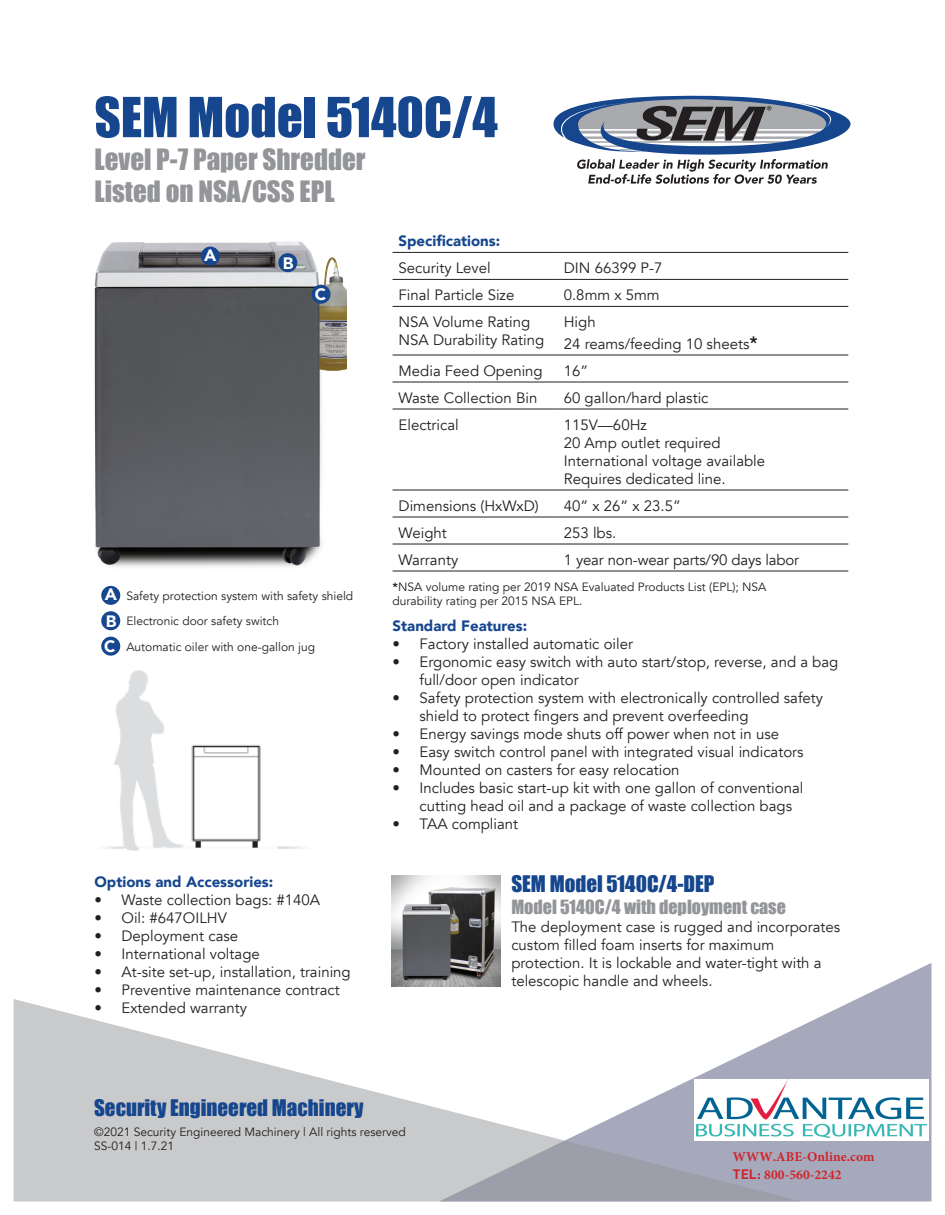
<style>
.page{position:relative;width:945px;height:1215px;background:#fff}
.page>*{position:absolute;margin:0;border:0;box-sizing:border-box;transform-origin:0 0}
.t1{font:51px "Impact";color:#16468d}
.t2{font:27px/32.4px "Impact";color:#939598}
.t3{font:21px "Impact";color:#16468d}
.t4{font:18px "Impact";color:#939598}
.t5{font:900 16.5px/26px "Avenir";color:#fff;text-align:justify}
.t6{font:15px/18px "Avenir";color:#231f20}
.t7{font:900 15px "Avenir";color:#16468d}
.t8{font:700 13.5px/17.5px "Minion Pro";letter-spacing:.005em;color:#d1232a}
.t9{font:12px/25.5px "Avenir";color:#231f20}
.s1{font-weight:800;font-size:18px}
.s2{font-weight:800}
.s3{font-family:"DIN"}
</style>
<div class="page">
<img style="left:94px;top:241px;width:253px;height:326px">
<div style="left:101px;top:586px;width:19px;height:19px;background:#16468d;border-radius:50%"></div>
<div style="left:101px;top:611px;width:19px;height:19px;background:#16468d;border-radius:50%"></div>
<div style="left:101px;top:637px;width:19px;height:19px;background:#16468d;border-radius:50%"></div>
<hr style="left:393px;top:252px;width:165px;height:1px;background:#231f20">
<hr style="left:558px;top:252px;width:290px;height:1px;background:#231f20">
<hr style="left:393px;top:279px;width:165px;height:1px;background:#231f20">
<hr style="left:558px;top:279px;width:290px;height:1px;background:#231f20">
<hr style="left:393px;top:306px;width:165px;height:1px;background:#231f20">
<hr style="left:558px;top:306px;width:290px;height:1px;background:#231f20">
<hr style="left:393px;top:355px;width:165px;height:1px;background:#231f20">
<hr style="left:558px;top:355px;width:290px;height:1px;background:#231f20">
<hr style="left:393px;top:382px;width:165px;height:1px;background:#231f20">
<hr style="left:558px;top:382px;width:290px;height:1px;background:#231f20">
<hr style="left:393px;top:409px;width:165px;height:1px;background:#231f20">
<hr style="left:558px;top:409px;width:290px;height:1px;background:#231f20">
<hr style="left:393px;top:490px;width:165px;height:1px;background:#231f20">
<hr style="left:558px;top:490px;width:290px;height:1px;background:#231f20">
<hr style="left:393px;top:517px;width:165px;height:1px;background:#231f20">
<hr style="left:558px;top:517px;width:290px;height:1px;background:#231f20">
<hr style="left:393px;top:544px;width:165px;height:1px;background:#231f20">
<hr style="left:558px;top:544px;width:290px;height:1px;background:#231f20">
<hr style="left:393px;top:571px;width:165px;height:1px;background:#231f20">
<hr style="left:558px;top:571px;width:290px;height:1px;background:#231f20">
<div style="left:201px;top:247px;width:19px;height:19px;background:#16468d;border-radius:50%"></div>
<div style="left:278px;top:253px;width:19px;height:19px;background:#16468d;border-radius:50%"></div>
<div style="left:312px;top:285px;width:19px;height:19px;background:#16468d;border-radius:50%"></div>
<svg style="left:554px;top:95px;width:296px;height:89px"></svg>
<img style="left:391px;top:875px;width:110px;height:112px">
<svg style="left:439px;top:963px;width:493px;height:239px;fill:#a5a9bb"></svg>
<svg style="left:14px;top:999px;width:788px;height:203px"></svg>
<img style="left:103px;top:670px;width:202px;height:181px">
<img style="left:694px;top:1080px;width:235px;height:60px">
<h1 class="t1" style="left:94px;top:78px;width:405px">SEM Model 5140C/4</h1>
<h2 class="t2" style="left:94px;top:142px;width:273px">Level P-7 Paper Shredder<br>Listed on NSA/CSS EPL</h2>
<p class="t7" style="left:399px;top:228px;width:103px">Specifications:</p>
<p class="t6" style="left:399px;top:260px;width:94px">Security Level</p>
<p class="t6" style="left:564px;top:260px;width:100px">DIN 66399 P-7</p>
<p class="t6" style="left:399px;top:287px;width:117px">Final Particle Size</p>
<p class="t6" style="left:564px;top:287px;width:97px">0.8mm x 5mm</p>
<p class="t6" style="left:399px;top:314px;width:147px">NSA Volume Rating<br>NSA Durability Rating</p>
<p class="t6" style="left:564px;top:312px;width:195px;line-height:21.6px">High<br>24 reams/feeding 10 sheets<span class="s1">*</span></p>
<p class="t6" style="left:399px;top:362px;width:146px">Media Feed Opening</p>
<p class="t6" style="left:564px;top:362px;width:26px">16”</p>
<p class="t6" style="left:399px;top:389px;width:140px">Waste Collection Bin</p>
<p class="t6" style="left:564px;top:389px;width:146px">60 gallon/hard plastic</p>
<p class="t6" style="left:399px;top:416px;width:62px">Electrical</p>
<p class="t6" style="left:564px;top:416px;width:203px">115V—60Hz<br>20 Amp outlet required<br>International voltage available<br>Requires dedicated line.</p>
<p class="t6" style="left:399px;top:497px;width:142px">Dimensions (HxWxD)</p>
<p class="t6" style="left:564px;top:497px;width:119px">40” x 26” x 23.5”</p>
<p class="t6" style="left:399px;top:524px;width:50px">Weight</p>
<p class="t6" style="left:564px;top:524px;width:54px">253 lbs.</p>
<p class="t6" style="left:399px;top:551px;width:61px">Warranty</p>
<p class="t6" style="left:564px;top:551px;width:237px">1 year non-wear parts/90 days labor</p>
<p class="t5" style="left:204px;top:242px;width:14px">A</p>
<p class="t5" style="left:283px;top:250px;width:12px">B</p>
<p class="t5" style="left:315px;top:281px;width:13px">C</p>
<p class="t5" style="left:104px;top:581px;width:14px">A B C</p>
<p class="t9" style="left:126px;top:583px;width:228px">Safety protection system with safety shield<br>Electronic door safety switch<br>Automatic oiler with one-gallon jug</p>
<p class="t7" style="left:94px;top:868px;width:180px">Options and Accessories:</p>
<p class="t6" style="left:94px;top:891px;width:227px">• Waste collection bags: #140A</p>
<p class="t6" style="left:94px;top:909px;width:134px">• Oil: #647OILHV</p>
<p class="t6" style="left:94px;top:927px;width:145px">• Deployment case</p>
<p class="t6" style="left:94px;top:945px;width:167px">• International voltage</p>
<p class="t6" style="left:94px;top:963px;width:258px">• At-site set-up, installation, training</p>
<p class="t6" style="left:94px;top:981px;width:247px">• Preventive maintenance contract</p>
<p class="t6" style="left:94px;top:999px;width:154px">• Extended warranty</p>
<p class="t9" style="left:393px;top:580px;width:375px;line-height:14.4px"><span class="s2">*</span>NSA volume rating per 2019 NSA Evaluated Products List (EPL); NSA durability rating per 2015 NSA EPL.</p>
<p class="t7" style="left:393px;top:613px;width:136px">Standard Features:</p>
<p class="t6" style="left:393px;top:635px;width:242px">• Factory installed automatic oiler</p>
<p class="t6" style="left:420px;top:653px;width:420px;text-indent:-27px">• Ergonomic easy switch with auto start/stop, reverse, and a bag full/door open indicator</p>
<p class="t6" style="left:420px;top:689px;width:405px;text-indent:-27px">• Safety protection system with electronically controlled safety shield to protect fingers and prevent overfeeding</p>
<p class="t6" style="left:393px;top:725px;width:388px">• Energy savings mode shuts off power when not in use</p>
<p class="t6" style="left:393px;top:743px;width:413px">• Easy switch control panel with integrated visual indicators</p>
<p class="t6" style="left:393px;top:761px;width:289px">• Mounted on casters for easy relocation</p>
<p class="t6" style="left:420px;top:779px;width:385px;text-indent:-27px">• Includes basic start-up kit with one gallon of conventional cutting head oil and a package of waste collection bags</p>
<p class="t6" style="left:393px;top:815px;width:127px">• TAA compliant</p>
<h3 class="t3" style="left:511px;top:867px;width:205px">SEM Model 5140C/4-DEP</h3>
<p class="t4" style="left:511px;top:893px;width:276px">Model 5140C/4 with deployment case</p>
<p class="t6" style="left:511px;top:918px;width:330px">The deployment case is rugged and incorporates custom filled foam inserts for maximum protection. It is lockable and water-tight with a telescopic handle and wheels.</p>
<h3 class="t3" style="left:94px;top:1092px;width:271px">Security Engineered Machinery</h3>
<p class="t9" style="left:94px;top:1125px;width:313px;line-height:14.4px">©2021 Security Engineered Machinery | All rights reserved<br>SS-014 | 1.7.21</p>
<p class="t8" style="left:733px;top:1148px;width:143px">WWW.ABE-Online.com<br><span class="s3">TEL:</span> 800-560-2242</p>
</div>
